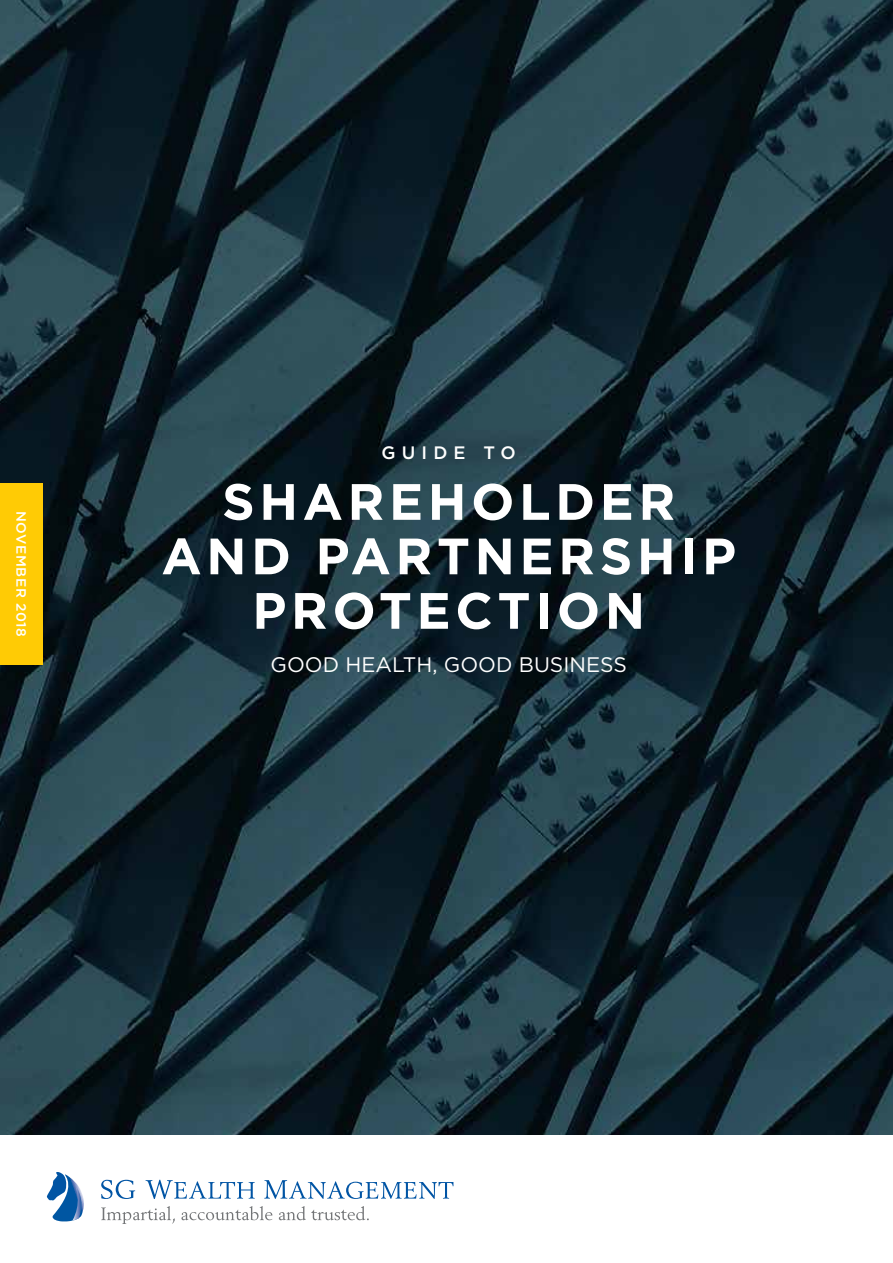
<style>
.page{position:relative;width:893px;height:1263px;background:#fff}
.page>*{position:absolute;margin:0;border:0;box-sizing:border-box;transform-origin:0 0}
.t1{font:700 51px/54.4px "Gotham HTF";letter-spacing:.09em;color:#fff;text-align:center}
.t2{font:21px "Gotham HTF";color:#fff}
.t3{font:500 18px "Gotham HTF";letter-spacing:.34em;color:#fff}
.t4{font:500 13.5px "Gotham HTF";letter-spacing:.04em;color:#fff}
</style>
<div class="page">
<img style="left:0;top:0;width:893px;height:1135px">
<div style="left:0;top:483px;width:43px;height:182px;background:#ffcb05"></div>
<svg style="left:101px;top:1180px;width:34px;height:19px"></svg>
<svg style="left:146px;top:1180px;width:109px;height:19px"></svg>
<svg style="left:264px;top:1180px;width:189px;height:19px"></svg>
<svg style="left:46px;top:1172px;width:38px;height:49px"></svg>
<svg style="left:101px;top:1206px;width:74px;height:18px"></svg>
<svg style="left:181px;top:1206px;width:91px;height:14px"></svg>
<svg style="left:279px;top:1206px;width:90px;height:14px"></svg>
<p class="t4" style="left:29px;top:511px;width:127px;rotate:90deg">NOVEMBER 2018</p>
<p class="t3" style="left:382px;top:442px;width:136px">GUIDE TO</p>
<p class="t1" style="left:161px;top:473px;width:576px">SHAREHOLDER<br>AND PARTNERSHIP<br>PROTECTION</p>
<p class="t2" style="left:271px;top:653px;width:358px">GOOD HEALTH, GOOD BUSINESS</p>
</div>
